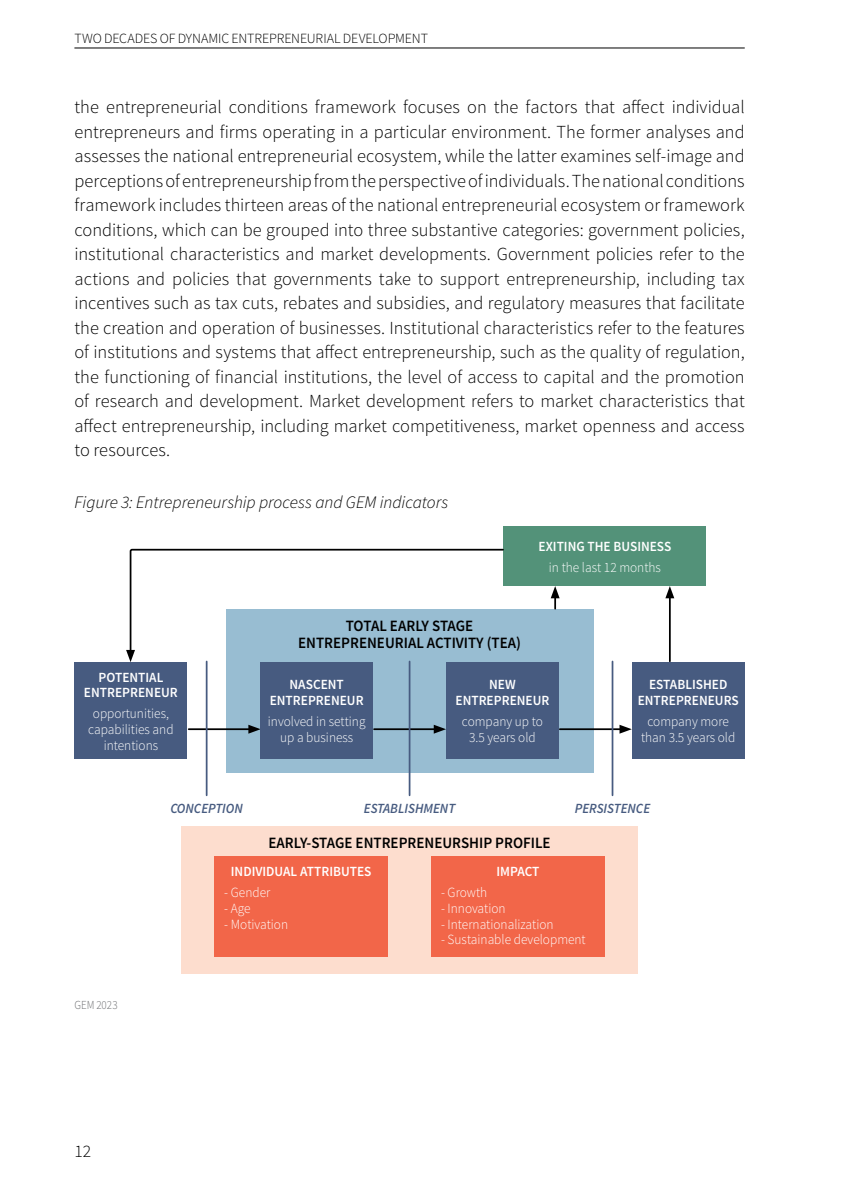
<style>
.page{position:relative;width:844px;height:1191px;background:#fff}
.page>*{position:absolute;margin:0;border:0;box-sizing:border-box;transform-origin:0 0}
.BODY{font:300 18.38px/24.5px "Source Sans Pro";letter-spacing:.005em;color:#000;text-align:justify}
.Podpis_SLIKA{font:italic 300 17.5px "Source Sans Pro";letter-spacing:-.005em;color:#000}
.t1{font:300 17.5px "Source Sans Pro";color:#000}
.BODY_tabela{font:600 15.75px/16.6px "Source Sans Pro";color:#000;text-align:center;scale:.95 1}
.BODY_tabela-2{font:300 14px/15.8px "Source Sans Pro";color:#fff;text-align:center;scale:.95 1}
.BODY_tabela-3{font:600 14px/15.8px "Source Sans Pro";color:#fff;text-align:center;scale:.95 1}
.t2{font:300 14px "Source Sans Pro";letter-spacing:-.01em;color:#000}
.BODY_tabela-4{font:italic 600 14px "Source Sans Pro";color:#475b80;scale:.95 1}
.TABELA_OPOMBA{font:300 12.25px "Source Sans Pro";color:#6d6e71;scale:.9 1}
</style>
<div class="page">
<hr style="left:75px;top:48px;width:669px;height:1px;background:#000">
<div style="left:181px;top:826px;width:456px;height:147px;background:#fdddce"></div>
<div style="left:214px;top:856px;width:174px;height:101px;background:#f26649"></div>
<div style="left:431px;top:856px;width:173px;height:101px;background:#f26649"></div>
<div style="left:226px;top:609px;width:367px;height:164px;background:#98bdd2"></div>
<div style="left:504px;top:526px;width:201px;height:60px;background:#539279"></div>
<svg style="left:126px;top:548px;width:378px;height:114px"></svg>
<hr style="left:374px;top:728px;width:62px;height:2px;background:#000">
<svg style="left:433px;top:724px;width:13px;height:9px"></svg>
<hr style="left:559px;top:728px;width:63px;height:2px;background:#000">
<svg style="left:619px;top:724px;width:12px;height:9px"></svg>
<hr style="left:189px;top:728px;width:62px;height:2px;background:#000">
<svg style="left:248px;top:724px;width:12px;height:9px"></svg>
<hr style="left:668px;top:595px;width:2px;height:66px;background:#000">
<svg style="left:665px;top:586px;width:9px;height:12px"></svg>
<svg style="left:550px;top:586px;width:9px;height:23px"></svg>
<hr style="left:408px;top:661px;width:2px;height:134px;background:#475b80">
<hr style="left:611px;top:661px;width:2px;height:134px;background:#475b80">
<hr style="left:206px;top:661px;width:1px;height:134px;background:#475b80">
<div style="left:446px;top:662px;width:112px;height:96px;background:#475b80"></div>
<div style="left:74px;top:662px;width:113px;height:96px;background:#475b80"></div>
<div style="left:260px;top:662px;width:113px;height:96px;background:#475b80"></div>
<div style="left:631px;top:662px;width:113px;height:96px;background:#475b80"></div>
<p class="t2" style="left:74px;top:30px;width:355px">TWO DECADES OF DYNAMIC ENTREPRENEURIAL DEVELOPMENT</p>
<p class="BODY" style="left:74px;top:95px;width:671px">the entrepreneurial conditions framework focuses on the factors that affect individual entrepreneurs and firms operating in a particular environment. The former analyses and assesses the national entrepreneurial ecosystem, while the latter examines self-image and perceptions of entrepreneurship from the perspective of individuals. The national conditions framework includes thirteen areas of the national entrepreneurial ecosystem or framework conditions, which can be grouped into three substantive categories: government policies, institutional characteristics and market developments. Government policies refer to the actions and policies that governments take to support entrepreneurship, including tax incentives such as tax cuts, rebates and subsidies, and regulatory measures that facilitate the creation and operation of businesses. Institutional characteristics refer to the features of institutions and systems that affect entrepreneurship, such as the quality of regulation, the functioning of financial institutions, the level of access to capital and the promotion of research and development. Market development refers to market characteristics that affect entrepreneurship, including market competitiveness, market openness and access to resources.</p>
<p class="Podpis_SLIKA" style="left:74px;top:492px;width:375px">Figure 3: Entrepreneurship process and GEM indicators</p>
<p class="BODY_tabela-3" style="left:84px;top:669px;width:100px">POTENTIAL<br>ENTREPRENEUR</p>
<p class="BODY_tabela-2" style="left:88px;top:705px;width:91px">opportunities, capabilities and intentions</p>
<p class="BODY_tabela" style="left:298px;top:618px;width:236px">TOTAL EARLY STAGE<br>ENTREPRENEURIAL ACTIVITY (TEA)</p>
<p class="BODY_tabela-3" style="left:538px;top:539px;width:141px">EXITING THE BUSINESS</p>
<p class="BODY_tabela-2" style="left:548px;top:559px;width:119px">in the last 12 months</p>
<p class="BODY_tabela-3" style="left:270px;top:677px;width:100px">NASCENT<br>ENTREPRENEUR</p>
<p class="BODY_tabela-2" style="left:268px;top:713px;width:104px">involved in setting up a business</p>
<p class="BODY_tabela-3" style="left:455px;top:677px;width:100px">NEW<br>ENTREPRENEUR</p>
<p class="BODY_tabela-2" style="left:462px;top:713px;width:87px">company up to<br>3.5 years old</p>
<p class="BODY_tabela-3" style="left:637px;top:677px;width:108px">ESTABLISHED<br>ENTREPRENEURS</p>
<p class="BODY_tabela-2" style="left:641px;top:713px;width:101px">company more than 3.5 years old</p>
<p class="BODY_tabela-4" style="left:170px;top:799px;width:78px">CONCEPTION</p>
<p class="BODY_tabela-4" style="left:364px;top:799px;width:98px">ESTABLISHMENT</p>
<p class="BODY_tabela-4" style="left:574px;top:799px;width:81px">PERSISTENCE</p>
<p class="BODY_tabela" style="left:268px;top:834px;width:298px">EARLY-STAGE ENTREPRENEURSHIP PROFILE</p>
<p class="TABELA_OPOMBA" style="left:74px;top:997px;width:49px">GEM 2023</p>
<p class="t1" style="left:74px;top:1141px;width:18px">12</p>
<p class="BODY_tabela-3" style="left:231px;top:864px;width:149px">INDIVIDUAL ATTRIBUTES</p>
<p class="BODY_tabela-2" style="left:224px;top:884px;width:50px">- Gender</p>
<p class="BODY_tabela-2" style="left:224px;top:900px;width:29px">- Age</p>
<p class="BODY_tabela-2" style="left:224px;top:916px;width:69px">- Motivation</p>
<p class="BODY_tabela-3" style="left:496px;top:864px;width:47px">IMPACT</p>
<p class="BODY_tabela-2" style="left:441px;top:884px;width:50px">- Growth</p>
<p class="BODY_tabela-2" style="left:441px;top:900px;width:70px">- Innovation</p>
<p class="BODY_tabela-2" style="left:441px;top:916px;width:120px">- Internationalization</p>
<p class="BODY_tabela-2" style="left:441px;top:932px;width:154px">- Sustainable development</p>
</div>
